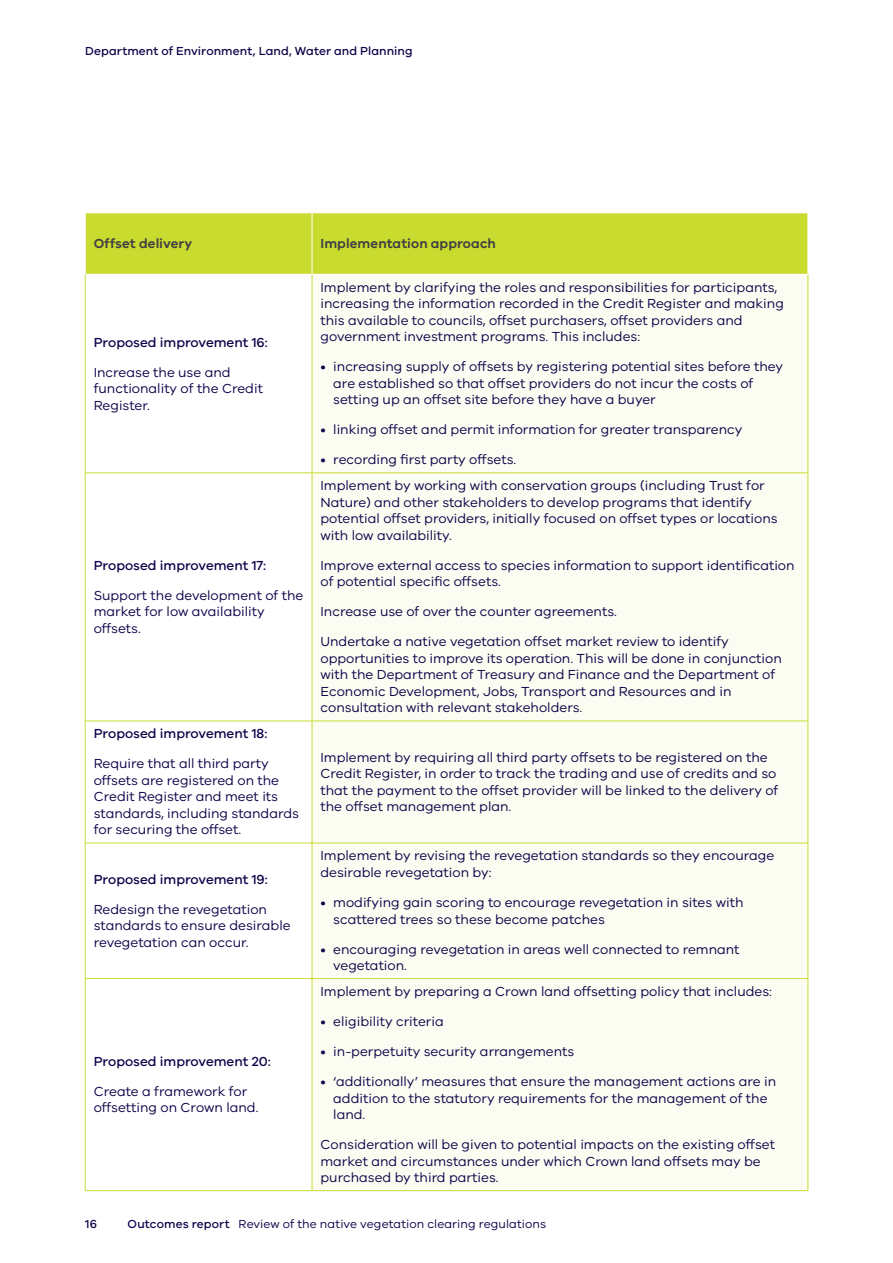
<style>
.page{position:relative;width:893px;height:1263px;background:#fff}
.page>*{position:absolute;margin:0;border:0;box-sizing:border-box;transform-origin:0 0}
.Table_body_left{font:13.5px/16.5px "VIC";color:#100249}
.Table_body_left-2{font:500 13.5px "VIC";color:#100249}
.Table_heading_right{font:600 13.5px "VIC";letter-spacing:.005em;color:#414042}
.Table_heading_left{font:600 13.5px "VIC";letter-spacing:.005em;color:#414042}
.t1{font:12px "VIC";letter-spacing:.005em;color:#100249}
.t2{font:500 12px "VIC";letter-spacing:.005em;color:#100249}
.s1{font-weight:500}
</style>
<div class="page">
<div style="left:86px;top:214px;width:722px;height:60px;background:#cadb2f"></div>
<svg style="left:86px;top:275px;width:226px;height:915px"></svg>
<div style="left:313px;top:275px;width:495px;height:915px;background:#fbfcf2"></div>
<hr style="left:312px;top:213px;width:1px;height:61px;background:#fff">
<hr style="left:85px;top:274px;width:1px;height:199px;background:#cadb2f">
<hr style="left:85px;top:473px;width:1px;height:248px;background:#cadb2f">
<hr style="left:85px;top:721px;width:1px;height:122px;background:#cadb2f">
<hr style="left:85px;top:843px;width:1px;height:135px;background:#cadb2f">
<hr style="left:85px;top:979px;width:1px;height:211px;background:#cadb2f">
<hr style="left:85px;top:473px;width:227px;height:1px;background:#cadb2f">
<hr style="left:85px;top:721px;width:227px;height:1px;background:#cadb2f">
<hr style="left:85px;top:843px;width:227px;height:1px;background:#cadb2f">
<hr style="left:85px;top:978px;width:227px;height:1px;background:#cadb2f">
<hr style="left:85px;top:1190px;width:227px;height:1px;background:#cadb2f">
<hr style="left:312px;top:274px;width:1px;height:199px;background:#cadb2f">
<hr style="left:312px;top:473px;width:1px;height:248px;background:#cadb2f">
<hr style="left:312px;top:721px;width:1px;height:122px;background:#cadb2f">
<hr style="left:312px;top:843px;width:1px;height:135px;background:#cadb2f">
<hr style="left:312px;top:979px;width:1px;height:211px;background:#cadb2f">
<hr style="left:808px;top:274px;width:1px;height:199px;background:#cadb2f">
<hr style="left:808px;top:473px;width:1px;height:248px;background:#cadb2f">
<hr style="left:808px;top:721px;width:1px;height:122px;background:#cadb2f">
<hr style="left:808px;top:843px;width:1px;height:135px;background:#cadb2f">
<hr style="left:808px;top:979px;width:1px;height:211px;background:#cadb2f">
<hr style="left:312px;top:473px;width:496px;height:1px;background:#cadb2f">
<hr style="left:312px;top:721px;width:496px;height:1px;background:#cadb2f">
<hr style="left:312px;top:843px;width:496px;height:1px;background:#cadb2f">
<hr style="left:312px;top:978px;width:496px;height:1px;background:#cadb2f">
<hr style="left:312px;top:1190px;width:496px;height:1px;background:#cadb2f">
<p class="t2" style="left:85px;top:43px;width:329px">Department of Environment, Land, Water and Planning</p>
<p class="Table_heading_left" style="left:94px;top:235px;width:100px">Offset delivery</p>
<p class="Table_heading_right" style="left:321px;top:235px;width:177px">Implementation approach</p>
<p class="Table_body_left-2" style="left:94px;top:334px;width:176px">Proposed improvement 16:</p>
<p class="Table_body_left" style="left:94px;top:363px;width:171px">Increase the use and functionality of the Credit<br>Register.</p>
<p class="Table_body_left-2" style="left:94px;top:557px;width:174px">Proposed improvement 17:</p>
<p class="Table_body_left" style="left:94px;top:587px;width:211px">Support the development of the market for low availability offsets.</p>
<p class="Table_body_left" style="left:321px;top:279px;width:465px">Implement by clarifying the roles and responsibilities for participants, increasing the information recorded in the Credit Register and making this available to councils, offset purchasers, offset providers and government investment programs. This includes:</p>
<p class="Table_body_left" style="left:333px;top:358px;width:451px;text-indent:-13px">• increasing supply of offsets by registering potential sites before they are established so that offset providers do not incur the costs of setting up an offset site before they have a buyer</p>
<p class="Table_body_left" style="left:321px;top:421px;width:423px">• linking offset and permit information for greater transparency</p>
<p class="Table_body_left" style="left:321px;top:451px;width:197px">• recording first party offsets.</p>
<p class="Table_body_left" style="left:321px;top:477px;width:459px">Implement by working with conservation groups (including Trust for Nature) and other stakeholders to develop programs that identify potential offset providers, initially focused on offset types or locations with low availability.</p>
<p class="Table_body_left" style="left:321px;top:557px;width:476px">Improve external access to species information to support identification of potential specific offsets.</p>
<p class="Table_body_left" style="left:321px;top:603px;width:298px">Increase use of over the counter agreements.</p>
<p class="Table_body_left" style="left:321px;top:633px;width:463px">Undertake a native vegetation offset market review to identify opportunities to improve its operation. This will be done in conjunction with the Department of Treasury and Finance and the Department of Economic Development, Jobs, Transport and Resources and in consultation with relevant stakeholders.</p>
<p class="Table_body_left-2" style="left:94px;top:726px;width:175px">Proposed improvement 18:</p>
<p class="Table_body_left" style="left:94px;top:755px;width:207px">Require that all third party offsets are registered on the<br>Credit Register and meet its standards, including standards for securing the offset.</p>
<p class="Table_body_left" style="left:321px;top:748px;width:459px">Implement by requiring all third party offsets to be registered on the Credit Register, in order to track the trading and use of credits and so that the payment to the offset provider will be linked to the delivery of the offset management plan.</p>
<p class="Table_body_left-2" style="left:94px;top:871px;width:176px">Proposed improvement 19:</p>
<p class="Table_body_left" style="left:94px;top:900px;width:198px">Redesign the revegetation standards to ensure desirable revegetation can occur.</p>
<p class="Table_body_left" style="left:321px;top:847px;width:455px">Implement by revising the revegetation standards so they encourage desirable revegetation by:</p>
<p class="Table_body_left" style="left:333px;top:894px;width:412px;text-indent:-13px">• modifying gain scoring to encourage revegetation in sites with scattered trees so these become patches</p>
<p class="Table_body_left" style="left:333px;top:940px;width:408px;text-indent:-13px">• encouraging revegetation in areas well connected to remnant vegetation.</p>
<p class="Table_body_left-2" style="left:94px;top:1053px;width:178px">Proposed improvement 20:</p>
<p class="Table_body_left" style="left:94px;top:1083px;width:166px">Create a framework for offsetting on Crown land.</p>
<p class="Table_body_left" style="left:321px;top:983px;width:453px">Implement by preparing a Crown land offsetting policy that includes:</p>
<p class="Table_body_left" style="left:321px;top:1013px;width:125px">• eligibility criteria</p>
<p class="Table_body_left" style="left:321px;top:1043px;width:255px">• in-perpetuity security arrangements</p>
<p class="Table_body_left" style="left:333px;top:1073px;width:444px;text-indent:-13px">• ‘additionally’ measures that ensure the management actions are in addition to the statutory requirements for the management of the land.</p>
<p class="Table_body_left" style="left:321px;top:1136px;width:456px">Consideration will be given to potential impacts on the existing offset market and circumstances under which Crown land offsets may be purchased by third parties.</p>
<p class="t2" style="left:85px;top:1217px;width:13px">16</p>
<p class="t1" style="left:128px;top:1217px;width:420px"><span class="s1">Outcomes report</span> Review of the native vegetation clearing regulations</p>
</div>
